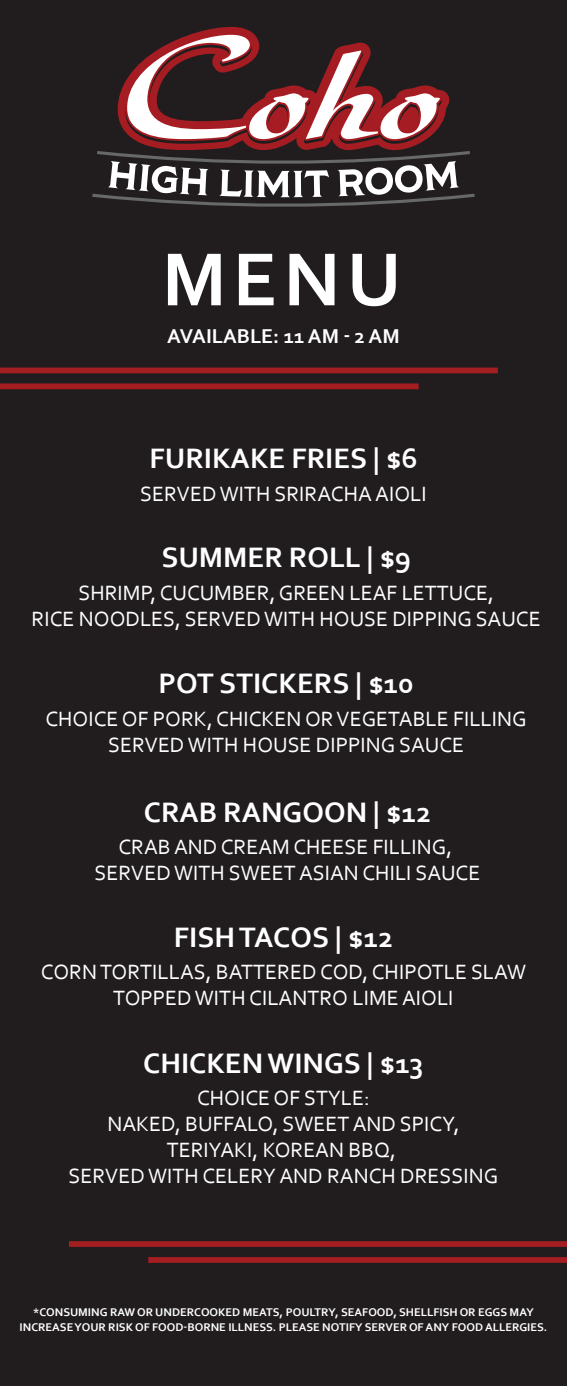
<style>
.page{position:relative;width:567px;height:1386px;background:#211d1e}
.page>*{position:absolute;margin:0;border:0;box-sizing:border-box;transform-origin:0 0}
.t1{font:700 78.75px "Corbel";color:#fff}
.t2{font:700 29.4px "Corbel";color:#fff}
.t3{font:21.7px/26.1px "Corbel";color:#fff;text-align:center}
.t4{font:700 21px "Corbel";color:#fff}
.t5{font:700 11.72px/14px "Corbel";color:#fff;text-align:center}
</style>
<div class="page">
<div style="left:0;top:368px;width:498px;height:5px;background:#a41d21"></div>
<div style="left:0;top:383px;width:419px;height:6px;background:#a41d21"></div>
<div style="left:69px;top:1241px;width:498px;height:6px;background:#a41d21"></div>
<div style="left:148px;top:1257px;width:419px;height:6px;background:#a41d21"></div>
<svg style="left:118px;top:27px;width:331px;height:123px"></svg>
<svg style="left:125px;top:33px;width:317px;height:111px"></svg>
<svg style="left:92px;top:151px;width:383px;height:56px"></svg>
<h1 class="t1" style="left:162px;top:230px;width:241px">MENU</h1>
<p class="t4" style="left:167px;top:323px;width:234px">AVAILABLE: 11 AM - 2 AM</p>
<h2 class="t2" style="left:149px;top:440px;width:270px">FURIKAKE FRIES | $6</h2>
<p class="t3" style="left:140px;top:480px;width:288px">SERVED WITH SRIRACHA AIOLI</p>
<h2 class="t2" style="left:161px;top:539px;width:251px">SUMMER ROLL | $9</h2>
<p class="t3" style="left:32px;top:579px;width:511px">SHRIMP, CUCUMBER, GREEN LEAF LETTUCE,<br>RICE NOODLES, SERVED WITH HOUSE DIPPING SAUCE</p>
<h2 class="t2" style="left:159px;top:665px;width:257px">POT STICKERS | $10</h2>
<p class="t3" style="left:45px;top:705px;width:483px">CHOICE OF PORK, CHICKEN OR VEGETABLE FILLING<br>SERVED WITH HOUSE DIPPING SAUCE</p>
<h2 class="t2" style="left:144px;top:794px;width:289px">CRAB RANGOON | $12</h2>
<p class="t3" style="left:95px;top:834px;width:387px">CRAB AND CREAM CHEESE FILLING,<br>SERVED WITH SWEET ASIAN CHILI SAUCE</p>
<h2 class="t2" style="left:174px;top:919px;width:221px">FISH TACOS | $12</h2>
<p class="t3" style="left:41px;top:958px;width:487px">CORN TORTILLAS, BATTERED COD, CHIPOTLE SLAW<br>TOPPED WITH CILANTRO LIME AIOLI</p>
<h2 class="t2" style="left:143px;top:1045px;width:282px">CHICKEN WINGS | $13</h2>
<p class="t3" style="left:69px;top:1085px;width:431px">CHOICE OF STYLE:<br>NAKED, BUFFALO, SWEET AND SPICY,<br>TERIYAKI, KOREAN BBQ,<br>SERVED WITH CELERY AND RANCH DRESSING</p>
<p class="t5" style="left:20px;top:1305px;width:529px">*CONSUMING RAW OR UNDERCOOKED MEATS, POULTRY, SEAFOOD, SHELLFISH OR EGGS MAY<br>INCREASE YOUR RISK OF FOOD-BORNE ILLNESS. PLEASE NOTIFY SERVER OF ANY FOOD ALLERGIES.</p>
</div>
